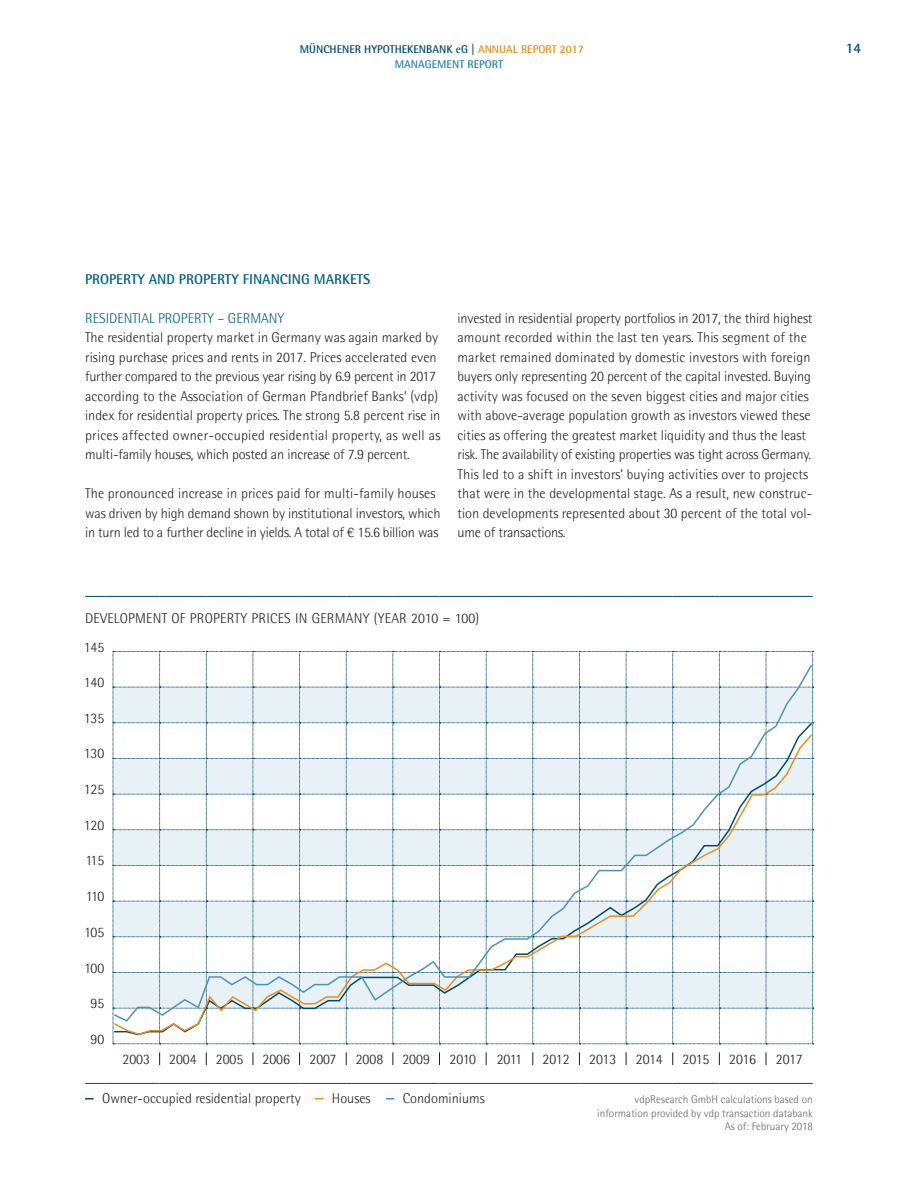
<style>
.page{position:relative;width:915px;height:1183px;background:#fff}
.page>*{position:absolute;margin:0;border:0;box-sizing:border-box;transform-origin:0 0}
.t1{font:300 14.25px/19.5px "Rotis Semi Sans Pro";color:#231f20}
.t2{font:700 14.25px "Rotis Semi Sans Pro";color:#006080}
.t3{font:300 14.25px "Rotis Semi Sans Pro";color:#006080}
.t4{font:700 14.25px "Rotis Semi Sans Pro";color:#004b6c}
.t5{font:300 11.25px/13.5px "Rotis Semi Sans Pro";color:#636366;text-align:right}
.t6{font:700 11.25px/15.3px "Rotis Semi Sans Pro";color:#004b6c}
.s1{color:#eb8c1b}
.s2{color:#2584a2}
</style>
<div class="page">
<svg style="left:85px;top:596px;width:28px;height:1px"></svg>
<hr style="left:113px;top:596px;width:46px;height:1px;background:#004b6c">
<hr style="left:159px;top:596px;width:47px;height:1px;background:#004b6c">
<hr style="left:206px;top:596px;width:47px;height:1px;background:#004b6c">
<hr style="left:253px;top:596px;width:46px;height:1px;background:#004b6c">
<hr style="left:299px;top:596px;width:47px;height:1px;background:#004b6c">
<hr style="left:346px;top:596px;width:47px;height:1px;background:#004b6c">
<hr style="left:393px;top:596px;width:46px;height:1px;background:#004b6c">
<hr style="left:439px;top:596px;width:47px;height:1px;background:#004b6c">
<hr style="left:486px;top:596px;width:46px;height:1px;background:#004b6c">
<hr style="left:532px;top:596px;width:47px;height:1px;background:#004b6c">
<hr style="left:579px;top:596px;width:47px;height:1px;background:#004b6c">
<hr style="left:626px;top:596px;width:46px;height:1px;background:#004b6c">
<hr style="left:672px;top:596px;width:47px;height:1px;background:#004b6c">
<hr style="left:719px;top:596px;width:46px;height:1px;background:#004b6c">
<hr style="left:765px;top:596px;width:47px;height:1px;background:#004b6c">
<svg style="left:85px;top:1082px;width:28px;height:1px"></svg>
<hr style="left:113px;top:1082px;width:46px;height:1px;background:#004b6c">
<hr style="left:159px;top:1082px;width:47px;height:1px;background:#004b6c">
<hr style="left:206px;top:1082px;width:47px;height:1px;background:#004b6c">
<hr style="left:253px;top:1082px;width:46px;height:1px;background:#004b6c">
<hr style="left:299px;top:1082px;width:47px;height:1px;background:#004b6c">
<hr style="left:346px;top:1082px;width:47px;height:1px;background:#004b6c">
<hr style="left:393px;top:1082px;width:46px;height:1px;background:#004b6c">
<hr style="left:439px;top:1082px;width:47px;height:1px;background:#004b6c">
<hr style="left:486px;top:1082px;width:46px;height:1px;background:#004b6c">
<hr style="left:532px;top:1082px;width:47px;height:1px;background:#004b6c">
<hr style="left:579px;top:1082px;width:47px;height:1px;background:#004b6c">
<hr style="left:626px;top:1082px;width:46px;height:1px;background:#004b6c">
<hr style="left:672px;top:1082px;width:47px;height:1px;background:#004b6c">
<hr style="left:719px;top:1082px;width:46px;height:1px;background:#004b6c">
<hr style="left:765px;top:1082px;width:47px;height:1px;background:#004b6c">
<svg style="left:159px;top:1052px;width:1px;height:12px"></svg>
<svg style="left:206px;top:1052px;width:1px;height:12px"></svg>
<svg style="left:252px;top:1052px;width:1px;height:12px"></svg>
<svg style="left:299px;top:1052px;width:1px;height:12px"></svg>
<svg style="left:346px;top:1052px;width:1px;height:12px"></svg>
<svg style="left:392px;top:1052px;width:1px;height:12px"></svg>
<svg style="left:439px;top:1052px;width:1px;height:12px"></svg>
<svg style="left:485px;top:1052px;width:1px;height:12px"></svg>
<svg style="left:532px;top:1052px;width:1px;height:12px"></svg>
<svg style="left:579px;top:1052px;width:1px;height:12px"></svg>
<svg style="left:625px;top:1052px;width:1px;height:12px"></svg>
<svg style="left:672px;top:1052px;width:1px;height:12px"></svg>
<svg style="left:718px;top:1052px;width:1px;height:12px"></svg>
<svg style="left:765px;top:1052px;width:1px;height:12px"></svg>
<svg style="left:113px;top:651px;width:700px;height:393px"></svg>
<svg style="left:113px;top:733px;width:700px;height:302px"></svg>
<svg style="left:113px;top:663px;width:699px;height:359px"></svg>
<p class="t6" style="left:395px;top:41px;width:190px;text-indent:-95px">MÜNCHENER HYPOTHEKENBANK eG | <span class="s1">ANNUAL REPORT 2017<br></span><span class="s2">MANAGEMENT REPORT</span></p>
<p class="t4" style="left:845px;top:39px;width:17px">14</p>
<p class="t2" style="left:85px;top:270px;width:287px">PROPERTY AND PROPERTY FINANCING MARKETS</p>
<p class="t3" style="left:85px;top:310px;width:201px">RESIDENTIAL PROPERTY – GERMANY</p>
<p class="t1" style="left:85px;top:328px;width:357px">The residential property market in Germany was again marked by rising purchase prices and rents in 2017. Prices accelerated even further compared to the previous year rising by 6.9 percent in 2017 according to the Association of German Pfandbrief Banks’ (vdp) index for residential property prices. The strong 5.8 percent rise in prices affected owner-occupied residential property, as well as multi-family houses, which posted an increase of 7.9 percent.</p>
<p class="t1" style="left:85px;top:484px;width:357px">The pronounced increase in prices paid for multi-family houses was driven by high demand shown by institutional investors, which in turn led to a further decline in yields. A total of € 15.6 billion was</p>
<p class="t1" style="left:457px;top:308px;width:356px">invested in residential property portfolios in 2017, the third highest amount recorded within the last ten years. This segment of the market remained dominated by domestic investors with foreign buyers only representing 20 percent of the capital invested. Buying activity was focused on the seven biggest cities and major cities with above-average population growth as investors viewed these cities as offering the greatest market liquidity and thus the least risk. The availability of existing properties was tight across Germany.<br>This led to a shift in investors’ buying activities over to projects that were in the developmental stage. As a result, new construc&shy;tion developments represented about 30 percent of the total vol&shy;ume of transactions.</p>
<p class="t1" style="left:85px;top:608px;width:395px">DEVELOPMENT OF PROPERTY PRICES IN GERMANY (YEAR 2010 = 100)</p>
<p class="t1" style="left:84px;top:637px;width:22px">145</p>
<p class="t1" style="left:84px;top:672px;width:22px">140</p>
<p class="t1" style="left:84px;top:708px;width:22px">135</p>
<p class="t1" style="left:84px;top:743px;width:22px">130</p>
<p class="t1" style="left:84px;top:779px;width:22px">125</p>
<p class="t1" style="left:84px;top:815px;width:22px">120</p>
<p class="t1" style="left:85px;top:850px;width:21px">115</p>
<p class="t1" style="left:86px;top:886px;width:20px">110</p>
<p class="t1" style="left:84px;top:922px;width:22px">105</p>
<p class="t1" style="left:84px;top:957px;width:22px">100</p>
<p class="t1" style="left:91px;top:993px;width:15px">95</p>
<p class="t1" style="left:91px;top:1028px;width:15px">90</p>
<p class="t1" style="left:122px;top:1048px;width:29px">2003</p>
<p class="t1" style="left:169px;top:1048px;width:29px">2004</p>
<p class="t1" style="left:216px;top:1048px;width:29px">2005</p>
<p class="t1" style="left:262px;top:1048px;width:29px">2006</p>
<p class="t1" style="left:309px;top:1048px;width:28px">2007</p>
<p class="t1" style="left:355px;top:1048px;width:29px">2008</p>
<p class="t1" style="left:402px;top:1048px;width:29px">2009</p>
<p class="t1" style="left:449px;top:1048px;width:28px">2010</p>
<p class="t1" style="left:496px;top:1048px;width:27px">2011</p>
<p class="t1" style="left:542px;top:1048px;width:28px">2012</p>
<p class="t1" style="left:589px;top:1048px;width:28px">2013</p>
<p class="t1" style="left:635px;top:1048px;width:28px">2014</p>
<p class="t1" style="left:682px;top:1048px;width:28px">2015</p>
<p class="t1" style="left:728px;top:1048px;width:28px">2016</p>
<p class="t1" style="left:775px;top:1048px;width:28px">2017</p>
<p class="t1" style="left:102px;top:1087px;width:200px">Owner-occupied residential property</p>
<p class="t1" style="left:332px;top:1087px;width:40px">Houses</p>
<p class="t1" style="left:403px;top:1087px;width:83px">Condominiums</p>
<p class="t5" style="left:597px;top:1092px;width:217px">vdpResearch GmbH calculations based on information provided by vdp transaction databank<br>As of: February 2018</p>
</div>
